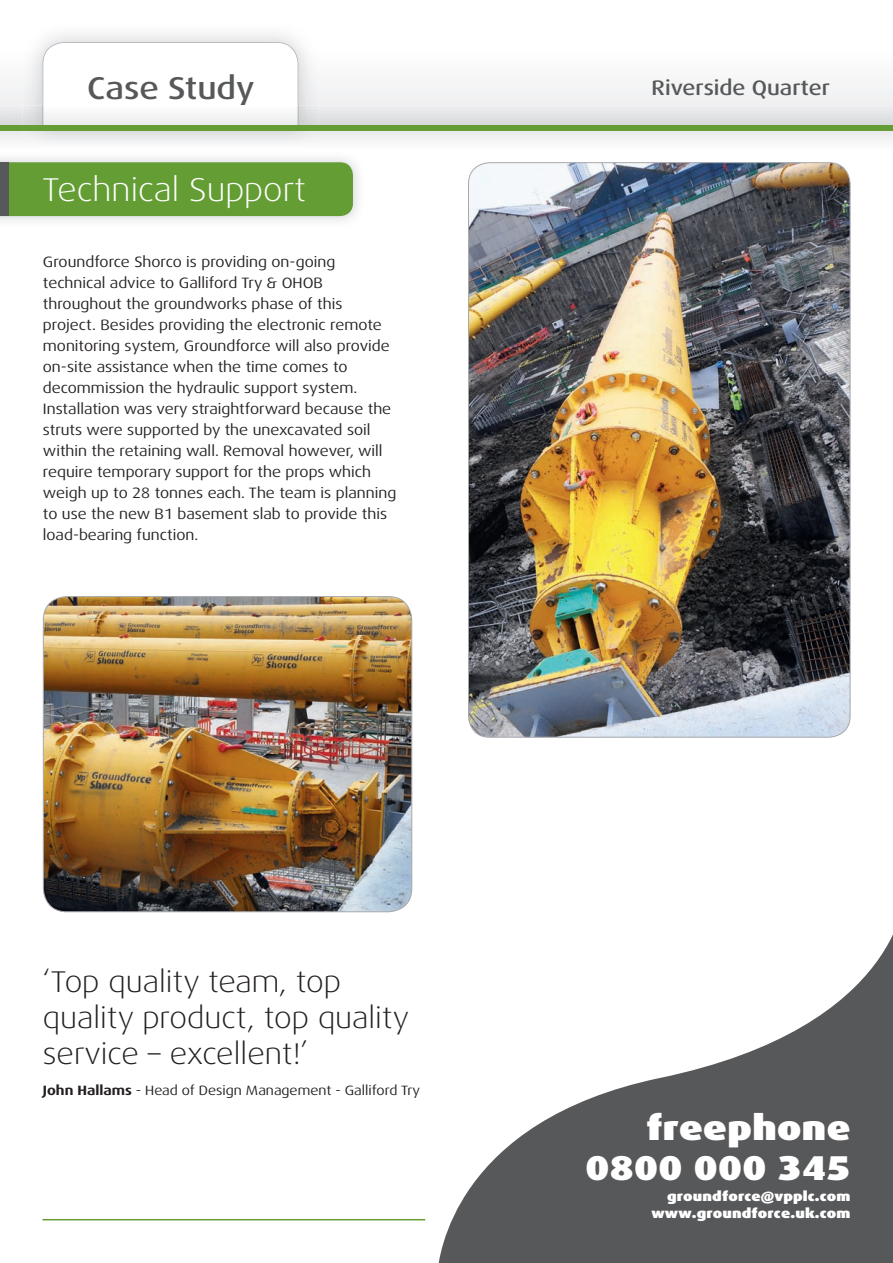
<style>
.page{position:relative;width:893px;height:1263px;background:#fff}
.page>*{position:absolute;margin:0;border:0;box-sizing:border-box;transform-origin:0 0}
.t1{font:900 expanded 34.5px/40.5px "Dax OT";letter-spacing:.01em;color:#fff;text-align:right}
.t2{font:300 expanded 33px "Dax OT";color:#fff}
.t3{font:500 expanded 31.5px "Dax OT";color:#57585a}
.t4{font:300 expanded 30px/36px "Dax OT";color:#231f20}
.t5{font:500 expanded 21px "Dax OT";color:#57585a}
.t6{font:expanded 15px/21px "Dax OT";color:#231f20}
.t7{font:expanded 13.5px "Dax OT";color:#231f20}
.t8{font:900 expanded 13.5px/16.5px "Dax OT";letter-spacing:.01em;color:#fff;text-align:right}
.s1{font-weight:700}
</style>
<div class="page">
<svg style="left:438px;top:934px;width:455px;height:329px;fill:#57585a"></svg>
<hr style="left:43px;top:1219px;width:382px;height:1px;background:#639d34">
<div style="left:9px;top:162px;width:344px;height:54px;background:#639d34"></div>
<div style="left:0;top:162px;width:9px;height:54px;background:#57585a"></div>
<div style="left:0;top:84px;width:893px;height:22px;background:#f2f2f3"></div>
<img style="left:23px;top:33px;width:295px;height:73px">
<svg style="left:43px;top:42px;width:255px;height:64px"></svg>
<img style="left:43px;top:106px;width:255px;height:19px">
<div style="left:0;top:125px;width:893px;height:6px;background:#639d34"></div>
<img style="left:468px;top:163px;width:382px;height:574px">
<img style="left:43px;top:597px;width:369px;height:315px">
<div style="left:43px;top:596px;width:369px;height:316px;border:1px solid #a8a9ad;border-radius:23px"></div>
<h3 class="t3" style="left:87px;top:68px;width:169px">Case Study</h3>
<h3 class="t5" style="left:652px;top:74px;width:180px">Riverside Quarter</h3>
<h2 class="t2" style="left:43px;top:168px;width:265px">Technical Support</h2>
<p class="t6" style="left:43px;top:251px;width:355px">Groundforce Shorco is providing on-going technical advice to Galliford Try &amp; OHOB throughout the groundworks phase of this project. Besides providing the electronic remote monitoring system, Groundforce will also provide on-site assistance when the time comes to decommission the hydraulic support system.<br>Installation was very straightforward because the struts were supported by the unexcavated soil within the retaining wall. Removal however, will require temporary support for the props which weigh up to 28 tonnes each. The team is planning to use the new B1 basement slab to provide this load-bearing function.</p>
<h3 class="t4" style="left:43px;top:964px;width:368px">‘Top quality team, top quality product, top quality service – excellent!’</h3>
<p class="t7" style="left:43px;top:1081px;width:379px"><span class="s1">John Hallams</span> - Head of Design Management - Galliford Try</p>
<h1 class="t1" style="left:586px;top:1108px;width:266px">freephone<br>0800 000 345</h1>
<p class="t8" style="left:651px;top:1188px;width:200px">groundforce@vpplc.com www.groundforce.uk.com</p>
</div>
